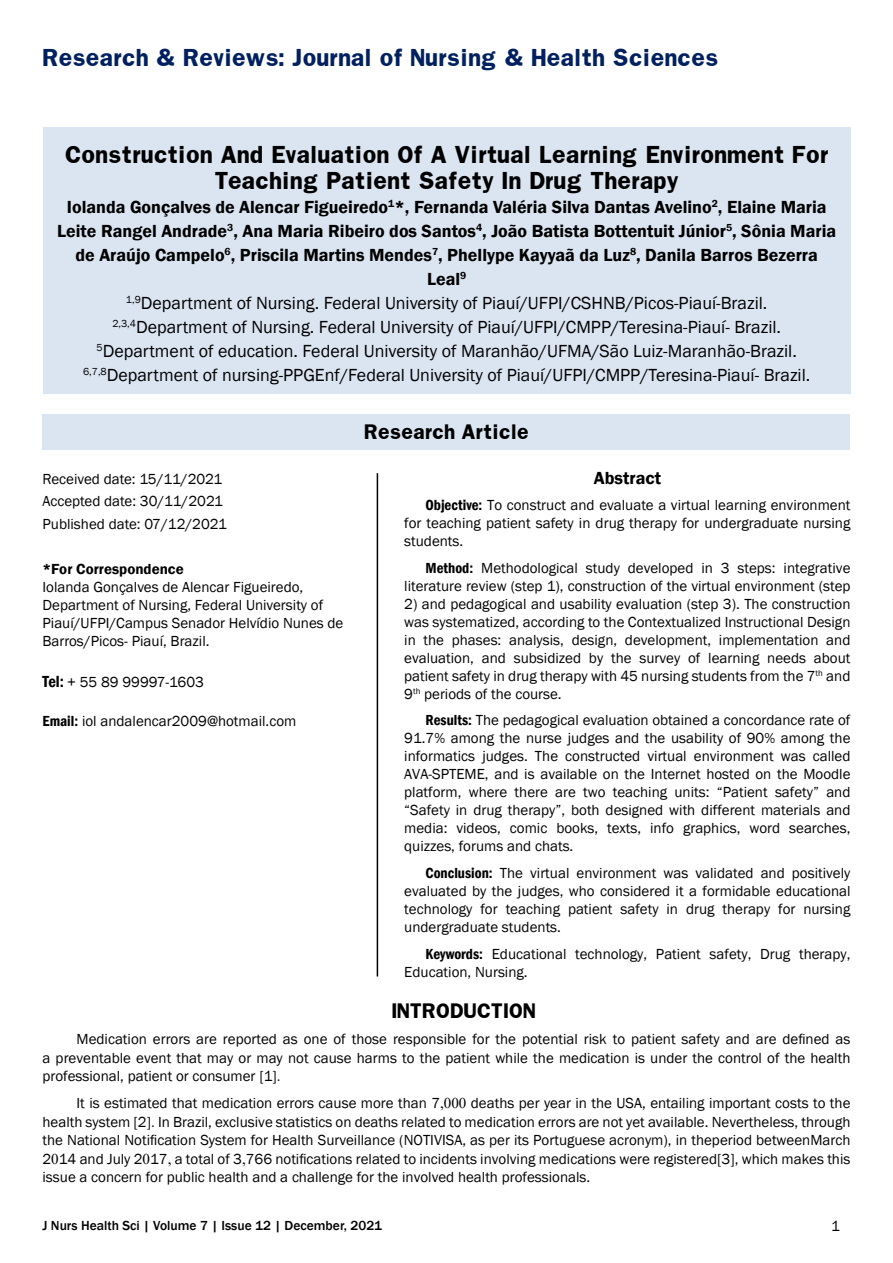
<style>
.page{position:relative;width:893px;height:1263px;background:#fff}
.page>*{position:absolute;margin:0;border:0;box-sizing:border-box;transform-origin:0 0}
.t1{font:700 21px/25.5px "Franklin";color:#000;text-align:center}
.t2{font:700 21px "Franklin";color:#002060}
.t3{font:18px/24px "Franklin Gothic";color:#000;text-align:center}
.t4{font:700 18px "Franklin";color:#000}
.t5{font:600 18px "Franklin Gothic";color:#000}
.t6{font:15px/18px "Franklin Gothic";color:#000;text-align:justify}
.t7{font:600 15px "Franklin Gothic";color:#000}
.t8{font:500 13.5px "Franklin Gothic";color:#000}
.s1{font-weight:600}
.s2{font-weight:600;font-stretch:condensed}
.s3{font-family:"Times New Roman"}
.s4{font-weight:600;font-stretch:condensed;font-size:16.5px}
</style>
<div class="page">
<div style="left:43px;top:128px;width:808px;height:266px;background:#dbe5f1"></div>
<div style="left:43px;top:415px;width:807px;height:35px;background:#dbe5f1"></div>
<hr style="left:377px;top:473px;width:1px;height:503px;background:#000">
<h1 class="t2" style="left:43px;top:43px;width:677px">Research &amp; Reviews: Journal of Nursing &amp; Health Sciences</h1>
<h1 class="t1" style="left:65px;top:142px;width:765px">Construction And Evaluation Of A Virtual Learning Environment For<br>Teaching Patient Safety In Drug Therapy</h1>
<p class="t3" style="left:57px;top:195px;width:781px"><span class="s1">Iolanda Gonçalves de Alencar Figueiredo</span><sup>1</sup><span class="s1">*, Fernanda Valéria Silva Dantas Avelino</span><sup>2</sup><span class="s1">, Elaine Maria Leite Rangel Andrade</span><sup>3</sup><span class="s1">, Ana Maria Ribeiro dos Santos</span><sup>4</sup><span class="s1">, João Batista Bottentuit Júnior</span><sup>5</sup><span class="s1">, Sônia Maria de Araújo Campelo</span><sup>6</sup><span class="s1">, Priscila Martins Mendes</span><sup>7</sup><span class="s1">, Phellype Kayyaã da Luz</span><sup>8</sup><span class="s1">, Danila Barros Bezerra Leal</span><sup>9<br></sup><sup>1,9</sup>Department of Nursing. Federal University of Piauí/UFPI/CSHNB/Picos-Piauí-Brazil.<br><sup>2,3,4</sup>Department of Nursing. Federal University of Piauí/UFPI/CMPP/Teresina-Piauí- Brazil.<br><sup>5</sup>Department of education. Federal University of Maranhão/UFMA/São Luiz-Maranhão-Brazil.<br><sup>6,7,8</sup>Department of nursing-PPGEnf/Federal University of Piauí/UFPI/CMPP/Teresina-Piauí- Brazil.</p>
<p class="t4" style="left:364px;top:419px;width:166px">Research Article</p>
<p class="t5" style="left:594px;top:467px;width:69px">Abstract</p>
<p class="t6" style="left:404px;top:497px;width:448px;text-indent:21px"><span class="s2">Objective:</span> To construct and evaluate a virtual learning environment for teaching patient safety in drug therapy for undergraduate nursing students.</p>
<p class="t6" style="left:404px;top:559px;width:448px;text-align:right"><span class="s2">Method:</span> Methodological study developed in 3 steps: integrative literature review (step 1), construction of the virtual environment (step</p>
<p class="t6" style="left:404px;top:595px;width:448px">2) and pedagogical and usability evaluation (step 3). The construction was systematized, according to the Contextualized Instructional Design in the phases: analysis, design, development, implementation and evaluation, and subsidized by the survey of learning needs about patient safety in drug therapy with 45 nursing students from the 7<sup>th</sup> and 9<sup>th</sup> periods of the course.</p>
<p class="t6" style="left:404px;top:712px;width:448px;text-indent:21px"><span class="s2">Results:</span> The pedagogical evaluation obtained a concordance rate of 91.7% among the nurse judges and the usability of 90% among the informatics judges. The constructed virtual environment was called AVA-SPTEME, and is available on the Internet hosted on the Moodle platform, where there are two teaching units: “Patient safety” and “Safety in drug therapy”, both designed with different materials and media: videos, comic books, texts, info graphics, word searches, quizzes, forums and chats.</p>
<p class="t6" style="left:404px;top:864px;width:448px;text-indent:21px"><span class="s2">Conclusion:</span> The virtual environment was validated and positively evaluated by the judges, who considered it a formidable educational technology for teaching patient safety in drug therapy for nursing undergraduate students.</p>
<p class="t6" style="left:404px;top:945px;width:448px;text-indent:21px"><span class="s2">Keywords:</span> Educational technology, Patient safety, Drug therapy,<br>Education, Nursing.</p>
<p class="t4" style="left:391px;top:998px;width:146px">INTRODUCTION</p>
<p class="t6" style="left:43px;top:1030px;width:809px;line-height:18.5px;text-indent:34px">Medication errors are reported as one of those responsible for the potential risk to patient safety and are defined as a preventable event that may or may not cause harms to the patient while the medication is under the control of the health professional, patient or consumer [1]<span class="s3">.</span></p>
<p class="t6" style="left:43px;top:1094px;width:809px;line-height:18.5px;text-indent:34px">It is estimated that medication errors cause more than 7<span class="s3">,000</span> deaths per year in the USA, entailing important costs to the health system [2]<span class="s3">.</span> In Brazil, exclusive statistics on deaths related to medication errors are not yet available. Nevertheless, through the National Notification System for Health Surveillance (NOTIVISA, as per its Portuguese acronym), in theperiod betweenMarch 2<span class="s3">0</span>14 and July 2<span class="s3">0</span>17<span class="s3">,</span> a total of 3<span class="s3">,</span>766 notifications related to incidents involving medications were registered[3], which makes this issue a concern for public health and a challenge for the involved health professionals.</p>
<p class="t6" style="left:43px;top:468px;width:186px;line-height:22.5px;text-align:left">Received date: 15/11/2021<br>Accepted date: 30/11/2021<br>Published date: 07/12/2021</p>
<p class="t7" style="left:43px;top:559px;width:143px">*For Correspondence</p>
<p class="t6" style="left:43px;top:578px;width:302px;text-align:left">Iolanda Gonçalves de Alencar Figueiredo, Department of Nursing, Federal University of Piauí/UFPI/Campus Senador Helvídio Nunes de Barros/Picos- Piauí, Brazil.</p>
<p class="t6" style="left:43px;top:673px;width:163px"><span class="s4">Tel:</span> + 55 89 99997-1603</p>
<p class="t6" style="left:43px;top:712px;width:255px"><span class="s2">Email:</span> iol andalencar2009@hotmail.com</p>
<p class="t8" style="left:43px;top:1217px;width:341px">J Nurs Health Sci | Volume 7 | Issue 12 | December, 2021</p>
<p class="t6" style="left:831px;top:1217px;width:10px">1</p>
</div>
